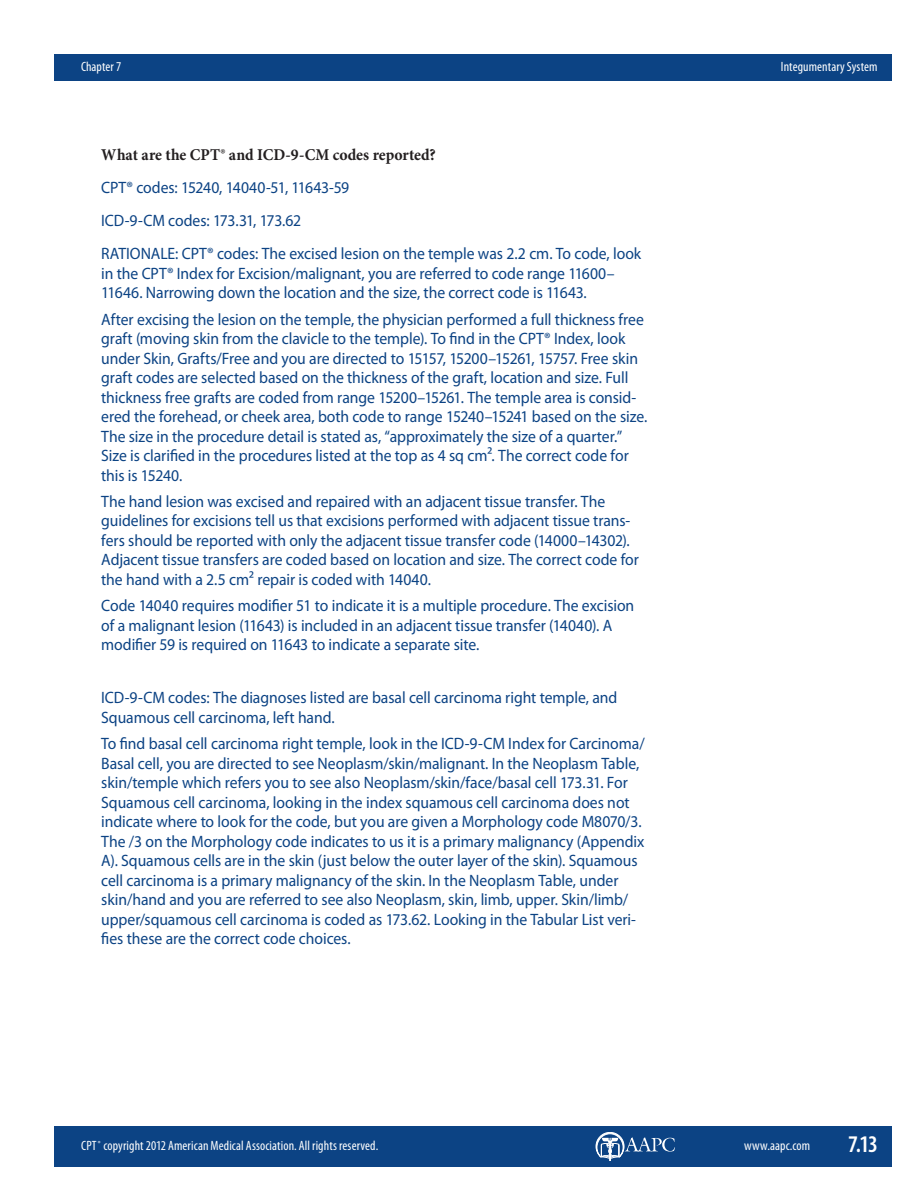
<style>
.page{position:relative;width:918px;height:1188px;background:#fff}
.page>*{position:absolute;margin:0;border:0;box-sizing:border-box;transform-origin:0 0}
.t1{font:600 condensed 24px "Myriad Pro";color:#fff}
.t2{font:16.5px/19.5px "Myriad Pro";letter-spacing:-.005em;color:#0c4384;scale:.95 1}
.t3{font:700 16.5px "Minion Pro";color:#231f20;scale:.95 1}
.t4{font:condensed 13.5px "Myriad Pro";letter-spacing:.01em;color:#fff}
</style>
<div class="page">
<div style="left:54px;top:1126px;width:837px;height:40px;background:#0c4384"></div>
<div style="left:54px;top:54px;width:837px;height:27px;background:#0c4384"></div>
<svg style="left:596px;top:1132px;width:79px;height:29px"></svg>
<p class="t4" style="left:81px;top:62px;width:42px">Chapter 7</p>
<p class="t4" style="left:781px;top:62px;width:98px">Integumentary System</p>
<p class="t3" style="left:101px;top:149px;width:354px">What are the CPT® and ICD-9-CM codes reported?</p>
<p class="t2" style="left:101px;top:173px;width:570px;line-height:33px">CPT® codes: 15240, 14040-51, 11643-59<br>ICD-9-CM codes: 173.31, 173.62<br>RATIONALE: CPT® codes: The excised lesion on the temple was 2.2 cm. To code, look</p>
<p class="t2" style="left:101px;top:265px;width:542px">in the CPT® Index for Excision/malignant, you are referred to code range 11600–<br>11646. Narrowing down the location and the size, the correct code is 11643.</p>
<p class="t2" style="left:101px;top:311px;width:576px">After excising the lesion on the temple, the physician performed a full thickness free graft (moving skin from the clavicle to the temple). To find in the CPT® Index, look under Skin, Grafts/Free and you are directed to 15157, 15200–15261, 15757. Free skin graft codes are selected based on the thickness of the graft, location and size. Full thickness free grafts are coded from range 15200–15261. The temple area is consid&shy;ered the forehead, or cheek area, both code to range 15240–15241 based on the size.<br>The size in the procedure detail is stated as, “approximately the size of a quarter.” Size is clarified in the procedures listed at the top as 4 sq cm2. The correct code for this is 15240.</p>
<p class="t2" style="left:101px;top:493px;width:568px">The hand lesion was excised and repaired with an adjacent tissue transfer. The guidelines for excisions tell us that excisions performed with adjacent tissue trans&shy;fers should be reported with only the adjacent tissue transfer code (14000–14302).<br>Adjacent tissue transfers are coded based on location and size. The correct code for the hand with a 2.5 cm2 repair is coded with 14040.</p>
<p class="t2" style="left:101px;top:597px;width:563px">Code 14040 requires modifier 51 to indicate it is a multiple procedure. The excision of a malignant lesion (11643) is included in an adjacent tissue transfer (14040). A modifier 59 is required on 11643 to indicate a separate site.</p>
<p class="t2" style="left:101px;top:689px;width:545px">ICD-9-CM codes: The diagnoses listed are basal cell carcinoma right temple, and<br>Squamous cell carcinoma, left hand.</p>
<p class="t2" style="left:101px;top:735px;width:574px">To find basal cell carcinoma right temple, look in the ICD-9-CM Index for Carcinoma/ Basal cell, you are directed to see Neoplasm/skin/malignant. In the Neoplasm Table, skin/temple which refers you to see also Neoplasm/skin/face/basal cell 173.31. For Squamous cell carcinoma, looking in the index squamous cell carcinoma does not indicate where to look for the code, but you are given a Morphology code M8070/3.<br>The /3 on the Morphology code indicates to us it is a primary malignancy (Appendix A). Squamous cells are in the skin (just below the outer layer of the skin). Squamous cell carcinoma is a primary malignancy of the skin. In the Neoplasm Table, under skin/hand and you are referred to see also Neoplasm, skin, limb, upper. Skin/limb/ upper/squamous cell carcinoma is coded as 173.62. Looking in the Tabular List veri&shy;fies these are the correct code choices.</p>
<p class="t4" style="left:81px;top:1141px;width:298px">CPT<sup>®</sup> copyright 2012 American Medical Association. All rights reserved.</p>
<p class="t4" style="left:744px;top:1141px;width:68px">www.aapc.com</p>
<h1 class="t1" style="left:848px;top:1130px;width:31px">7.13</h1>
</div>
